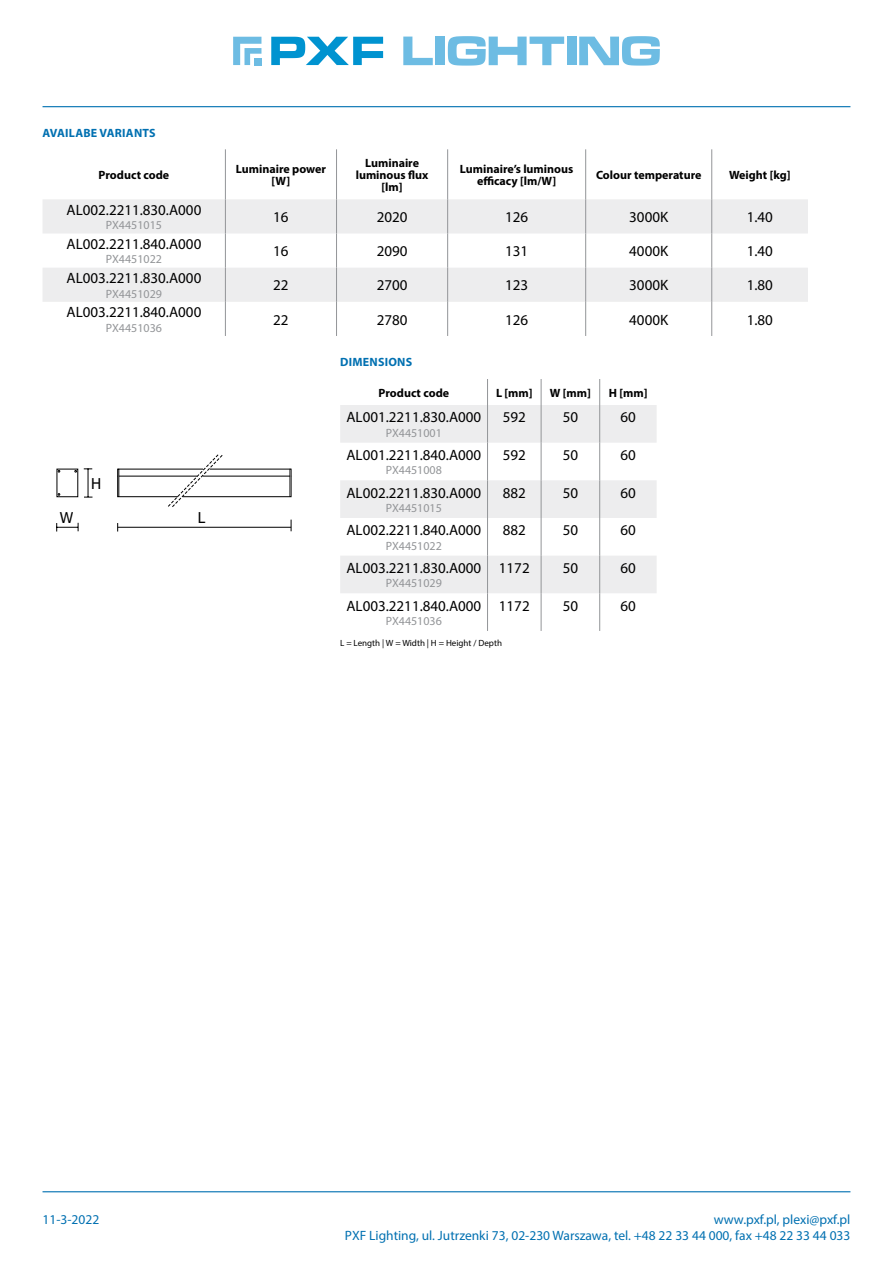
<style>
.page{position:relative;width:893px;height:1263px;background:#fff}
.page>*{position:absolute;margin:0;border:0;box-sizing:border-box;transform-origin:0 0}
.techniczna_warianty{font:15px "Myriad Pro";color:#000}
.CECHA_RYSUNEK_TECHNI{font:15px "Tahoma";color:#000}
.t1{font:13.5px/16.2px "Myriad Pro";color:#0070b1;text-align:right}
.techniczna_warianty-2{font:700 12px/12px "Myriad Pro";color:#000;text-align:center}
.techniczna_warianty-3{font:12px "Myriad Pro";color:#939598}
.NAGLOWEK_TABELI_NAZW{font:700 12px "Myriad Pro";letter-spacing:.02em;color:#0070b1}
.Przypis{font:9px "Myriad Pro";color:#000}
</style>
<div class="page">
<hr style="left:43px;top:106px;width:807px;height:1px;background:#0070b1">
<hr style="left:43px;top:1191px;width:807px;height:1px;background:#0070b1">
<svg style="left:271px;top:37px;width:112px;height:28px"></svg>
<svg style="left:233px;top:37px;width:28px;height:28px"></svg>
<svg style="left:403px;top:37px;width:30px;height:28px"></svg>
<div style="left:436px;top:37px;width:9px;height:28px;background:#6dbce3"></div>
<div style="left:567px;top:37px;width:9px;height:28px;background:#6dbce3"></div>
<svg style="left:448px;top:36px;width:116px;height:30px"></svg>
<svg style="left:579px;top:36px;width:81px;height:30px"></svg>
<svg style="left:340px;top:405px;width:317px;height:188px;fill:#ededee"></svg>
<svg style="left:487px;top:379px;width:1px;height:26px"></svg>
<svg style="left:541px;top:379px;width:1px;height:26px"></svg>
<svg style="left:599px;top:379px;width:1px;height:26px"></svg>
<hr style="left:487px;top:405px;width:1px;height:38px;background:#939598">
<hr style="left:541px;top:405px;width:1px;height:38px;background:#939598">
<hr style="left:599px;top:405px;width:1px;height:38px;background:#939598">
<hr style="left:487px;top:443px;width:1px;height:37px;background:#939598">
<hr style="left:541px;top:443px;width:1px;height:37px;background:#939598">
<hr style="left:599px;top:443px;width:1px;height:37px;background:#939598">
<hr style="left:487px;top:480px;width:1px;height:38px;background:#939598">
<hr style="left:541px;top:480px;width:1px;height:38px;background:#939598">
<hr style="left:599px;top:480px;width:1px;height:38px;background:#939598">
<hr style="left:487px;top:518px;width:1px;height:38px;background:#939598">
<hr style="left:541px;top:518px;width:1px;height:38px;background:#939598">
<hr style="left:599px;top:518px;width:1px;height:38px;background:#939598">
<hr style="left:487px;top:556px;width:1px;height:37px;background:#939598">
<hr style="left:541px;top:556px;width:1px;height:37px;background:#939598">
<hr style="left:599px;top:556px;width:1px;height:37px;background:#939598">
<hr style="left:487px;top:593px;width:1px;height:38px;background:#939598">
<hr style="left:541px;top:593px;width:1px;height:38px;background:#939598">
<hr style="left:599px;top:593px;width:1px;height:38px;background:#939598">
<hr style="left:118px;top:527px;width:173px;height:1px;background:#000">
<svg style="left:56px;top:523px;width:23px;height:8px"></svg>
<svg style="left:84px;top:469px;width:8px;height:29px"></svg>
<svg style="left:117px;top:454px;width:174px;height:53px"></svg>
<svg style="left:43px;top:199px;width:765px;height:103px;fill:#ededee"></svg>
<hr style="left:225px;top:149px;width:1px;height:50px;background:#939598">
<hr style="left:336px;top:149px;width:1px;height:50px;background:#939598">
<hr style="left:447px;top:149px;width:1px;height:50px;background:#939598">
<hr style="left:585px;top:149px;width:1px;height:50px;background:#939598">
<hr style="left:711px;top:149px;width:1px;height:50px;background:#939598">
<hr style="left:225px;top:199px;width:1px;height:34px;background:#939598">
<hr style="left:336px;top:199px;width:1px;height:34px;background:#939598">
<hr style="left:447px;top:199px;width:1px;height:34px;background:#939598">
<hr style="left:585px;top:199px;width:1px;height:34px;background:#939598">
<hr style="left:711px;top:199px;width:1px;height:34px;background:#939598">
<hr style="left:225px;top:233px;width:1px;height:35px;background:#939598">
<hr style="left:336px;top:233px;width:1px;height:35px;background:#939598">
<hr style="left:447px;top:233px;width:1px;height:35px;background:#939598">
<hr style="left:585px;top:233px;width:1px;height:35px;background:#939598">
<hr style="left:711px;top:233px;width:1px;height:35px;background:#939598">
<hr style="left:225px;top:268px;width:1px;height:34px;background:#939598">
<hr style="left:336px;top:268px;width:1px;height:34px;background:#939598">
<hr style="left:447px;top:268px;width:1px;height:34px;background:#939598">
<hr style="left:585px;top:268px;width:1px;height:34px;background:#939598">
<hr style="left:711px;top:268px;width:1px;height:34px;background:#939598">
<hr style="left:225px;top:302px;width:1px;height:34px;background:#939598">
<hr style="left:336px;top:302px;width:1px;height:34px;background:#939598">
<hr style="left:447px;top:302px;width:1px;height:34px;background:#939598">
<hr style="left:585px;top:302px;width:1px;height:34px;background:#939598">
<hr style="left:711px;top:302px;width:1px;height:34px;background:#939598">
<p class="NAGLOWEK_TABELI_NAZW" style="left:43px;top:125px;width:115px">AVAILABE VARIANTS</p>
<p class="techniczna_warianty-2" style="left:99px;top:168px;width:72px">Product code</p>
<p class="techniczna_warianty-2" style="left:236px;top:162px;width:92px">Luminaire power [W]</p>
<p class="techniczna_warianty-2" style="left:356px;top:156px;width:74px">Luminaire luminous flux [lm]</p>
<p class="techniczna_warianty-2" style="left:460px;top:162px;width:115px">Luminaire’s luminous efficacy [lm/W]</p>
<p class="techniczna_warianty-2" style="left:596px;top:168px;width:107px">Colour temperature</p>
<p class="techniczna_warianty-2" style="left:729px;top:168px;width:63px">Weight [kg]</p>
<p class="techniczna_warianty" style="left:67px;top:201px;width:136px">AL002.2211.830.A000</p>
<p class="techniczna_warianty-3" style="left:106px;top:218px;width:58px">PX4451015</p>
<p class="techniczna_warianty" style="left:273px;top:208px;width:17px">16</p>
<p class="techniczna_warianty" style="left:377px;top:208px;width:32px">2020</p>
<p class="techniczna_warianty" style="left:505px;top:208px;width:25px">126</p>
<p class="techniczna_warianty" style="left:629px;top:208px;width:40px">3000K</p>
<p class="techniczna_warianty" style="left:747px;top:208px;width:28px">1.40</p>
<p class="techniczna_warianty" style="left:67px;top:235px;width:136px">AL002.2211.840.A000</p>
<p class="techniczna_warianty-3" style="left:106px;top:252px;width:58px">PX4451022</p>
<p class="techniczna_warianty" style="left:67px;top:269px;width:136px">AL003.2211.830.A000</p>
<p class="techniczna_warianty-3" style="left:106px;top:286px;width:58px">PX4451029</p>
<p class="techniczna_warianty" style="left:67px;top:303px;width:136px">AL003.2211.840.A000</p>
<p class="techniczna_warianty-3" style="left:106px;top:320px;width:58px">PX4451036</p>
<p class="CECHA_RYSUNEK_TECHNI" style="left:91px;top:474px;width:12px">H</p>
<p class="CECHA_RYSUNEK_TECHNI" style="left:60px;top:507px;width:15px">W</p>
<p class="CECHA_RYSUNEK_TECHNI" style="left:198px;top:507px;width:9px">L</p>
<p class="techniczna_warianty" style="left:273px;top:242px;width:17px">16</p>
<p class="techniczna_warianty" style="left:377px;top:242px;width:32px">2090</p>
<p class="techniczna_warianty" style="left:505px;top:242px;width:25px">131</p>
<p class="techniczna_warianty" style="left:629px;top:242px;width:40px">4000K</p>
<p class="techniczna_warianty" style="left:747px;top:242px;width:28px">1.40</p>
<p class="techniczna_warianty" style="left:273px;top:276px;width:17px">22</p>
<p class="techniczna_warianty" style="left:377px;top:276px;width:32px">2700</p>
<p class="techniczna_warianty" style="left:505px;top:276px;width:25px">123</p>
<p class="techniczna_warianty" style="left:629px;top:276px;width:40px">3000K</p>
<p class="techniczna_warianty" style="left:747px;top:276px;width:28px">1.80</p>
<p class="techniczna_warianty" style="left:273px;top:310px;width:17px">22</p>
<p class="techniczna_warianty" style="left:377px;top:310px;width:32px">2780</p>
<p class="techniczna_warianty" style="left:505px;top:310px;width:25px">126</p>
<p class="techniczna_warianty" style="left:629px;top:310px;width:40px">4000K</p>
<p class="techniczna_warianty" style="left:747px;top:310px;width:28px">1.80</p>
<p class="NAGLOWEK_TABELI_NAZW" style="left:340px;top:354px;width:74px">DIMENSIONS</p>
<p class="techniczna_warianty-2" style="left:379px;top:386px;width:72px">Product code</p>
<p class="techniczna_warianty-2" style="left:496px;top:386px;width:38px">L [mm]</p>
<p class="techniczna_warianty-2" style="left:550px;top:386px;width:43px">W [mm]</p>
<p class="techniczna_warianty-2" style="left:609px;top:386px;width:40px">H [mm]</p>
<p class="techniczna_warianty" style="left:346px;top:408px;width:136px">AL001.2211.830.A000</p>
<p class="techniczna_warianty-3" style="left:386px;top:425px;width:58px">PX4451001</p>
<p class="techniczna_warianty" style="left:503px;top:408px;width:25px">592</p>
<p class="techniczna_warianty" style="left:563px;top:408px;width:17px">50</p>
<p class="techniczna_warianty" style="left:620px;top:408px;width:17px">60</p>
<p class="techniczna_warianty" style="left:346px;top:446px;width:136px">AL001.2211.840.A000</p>
<p class="techniczna_warianty-3" style="left:386px;top:463px;width:58px">PX4451008</p>
<p class="techniczna_warianty" style="left:503px;top:446px;width:25px">592</p>
<p class="techniczna_warianty" style="left:563px;top:446px;width:17px">50</p>
<p class="techniczna_warianty" style="left:620px;top:446px;width:17px">60</p>
<p class="techniczna_warianty" style="left:346px;top:483px;width:136px">AL002.2211.830.A000</p>
<p class="techniczna_warianty-3" style="left:386px;top:500px;width:58px">PX4451015</p>
<p class="techniczna_warianty" style="left:503px;top:483px;width:25px">882</p>
<p class="techniczna_warianty" style="left:563px;top:483px;width:17px">50</p>
<p class="techniczna_warianty" style="left:620px;top:483px;width:17px">60</p>
<p class="techniczna_warianty" style="left:346px;top:521px;width:136px">AL002.2211.840.A000</p>
<p class="techniczna_warianty-3" style="left:386px;top:538px;width:58px">PX4451022</p>
<p class="techniczna_warianty" style="left:503px;top:521px;width:25px">882</p>
<p class="techniczna_warianty" style="left:563px;top:521px;width:17px">50</p>
<p class="techniczna_warianty" style="left:620px;top:521px;width:17px">60</p>
<p class="techniczna_warianty" style="left:346px;top:559px;width:136px">AL003.2211.830.A000</p>
<p class="techniczna_warianty-3" style="left:386px;top:576px;width:58px">PX4451029</p>
<p class="techniczna_warianty" style="left:499px;top:559px;width:32px">1172</p>
<p class="techniczna_warianty" style="left:563px;top:559px;width:17px">50</p>
<p class="techniczna_warianty" style="left:620px;top:559px;width:17px">60</p>
<p class="techniczna_warianty" style="left:346px;top:596px;width:136px">AL003.2211.840.A000</p>
<p class="techniczna_warianty-3" style="left:386px;top:613px;width:58px">PX4451036</p>
<p class="techniczna_warianty" style="left:499px;top:596px;width:32px">1172</p>
<p class="techniczna_warianty" style="left:563px;top:596px;width:17px">50</p>
<p class="techniczna_warianty" style="left:620px;top:596px;width:17px">60</p>
<p class="Przypis" style="left:340px;top:638px;width:163px">L = Length | W = Width | H = Height / Depth</p>
<p class="t1" style="left:43px;top:1211px;width:58px">11-3-2022</p>
<p class="t1" style="left:345px;top:1211px;width:507px">www.pxf.pl, plexi@pxf.pl<br>PXF Lighting, ul. Jutrzenki 73, 02-230 Warszawa, tel. +48 22 33 44 000, fax +48 22 33 44 033</p>
</div>
